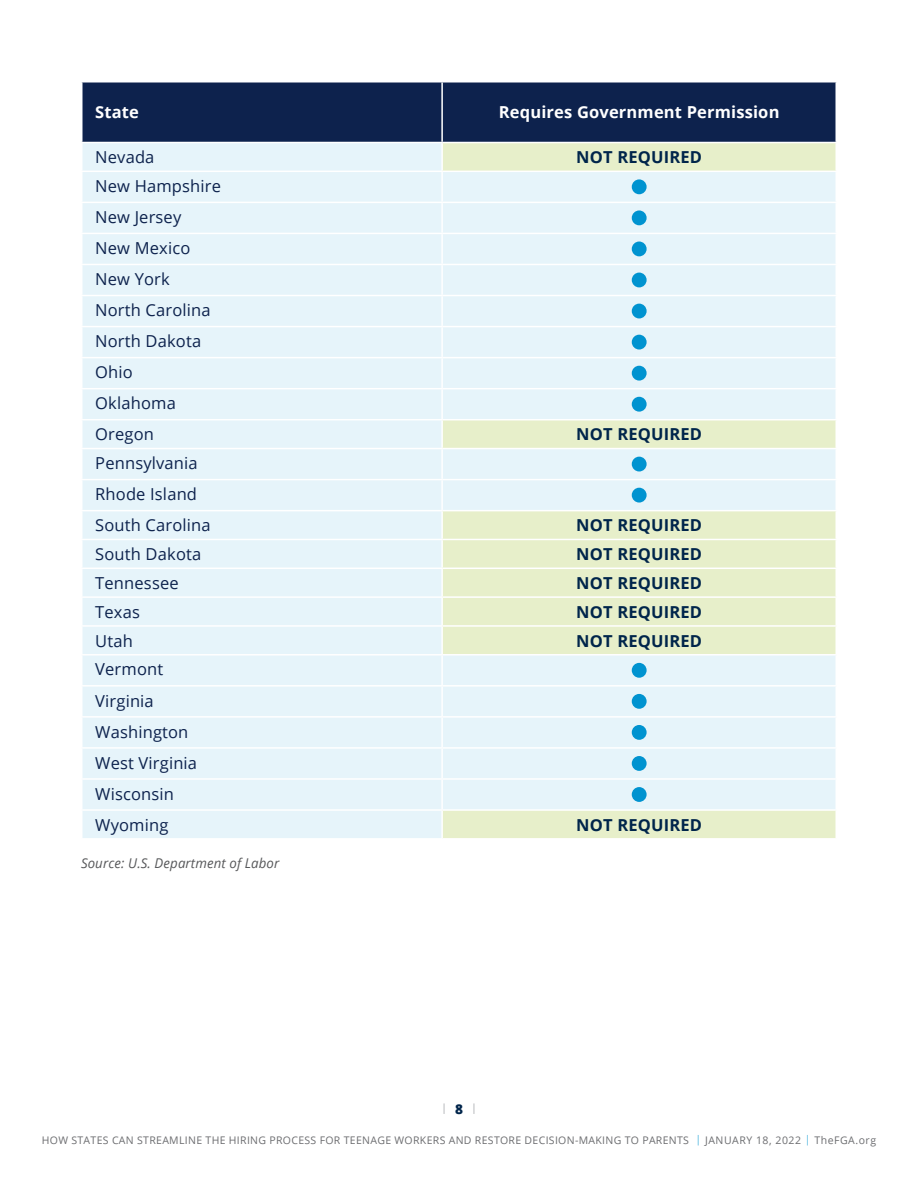
<style>
.page{position:relative;width:918px;height:1188px;background:#fff}
.page>*{position:absolute;margin:0;border:0;box-sizing:border-box;transform-origin:0 0}
.Section_Header{font:16.5px "Open Sans";letter-spacing:.01em;color:#0d224d}
.Section_Header-2{font:700 16.5px "Open Sans";letter-spacing:.01em;color:#00254b}
.Section_Header-3{font:700 16.5px "Open Sans";letter-spacing:.01em;color:#fff}
.Body_Text{font:italic 13.5px "Open Sans";letter-spacing:.01em;color:#57585a}
.t1{font:800 13.5px "Open Sans";color:#00254b}
.t2{font:10.5px "Open Sans";letter-spacing:.03em;color:#6c6d70}
.s1{color:#4db4de}
</style>
<div class="page">
<svg style="left:443px;top:1103px;width:2px;height:11px"></svg>
<svg style="left:473px;top:1103px;width:2px;height:11px"></svg>
<div style="left:82px;top:82px;width:754px;height:60px;background:#0d224d"></div>
<div style="left:82px;top:143px;width:359px;height:695px;background:#e6f4fa"></div>
<svg style="left:443px;top:143px;width:393px;height:695px;background:#e6f2ea"></svg>
<hr style="left:81px;top:171px;width:361px;height:1px;background:#fff">
<hr style="left:441px;top:82px;width:2px;height:60px;background:#fff">
<hr style="left:442px;top:171px;width:395px;height:1px;background:#fff">
<hr style="left:81px;top:202px;width:361px;height:1px;background:#fff">
<hr style="left:442px;top:202px;width:395px;height:1px;background:#fff">
<hr style="left:81px;top:233px;width:361px;height:1px;background:#fff">
<hr style="left:442px;top:233px;width:395px;height:1px;background:#fff">
<hr style="left:81px;top:264px;width:361px;height:1px;background:#fff">
<hr style="left:442px;top:264px;width:395px;height:1px;background:#fff">
<hr style="left:81px;top:295px;width:361px;height:1px;background:#fff">
<hr style="left:442px;top:295px;width:395px;height:1px;background:#fff">
<hr style="left:81px;top:326px;width:361px;height:1px;background:#fff">
<hr style="left:442px;top:326px;width:395px;height:1px;background:#fff">
<hr style="left:81px;top:357px;width:361px;height:1px;background:#fff">
<hr style="left:442px;top:357px;width:395px;height:1px;background:#fff">
<hr style="left:81px;top:388px;width:361px;height:1px;background:#fff">
<hr style="left:442px;top:388px;width:395px;height:1px;background:#fff">
<hr style="left:81px;top:419px;width:361px;height:1px;background:#fff">
<hr style="left:442px;top:419px;width:395px;height:1px;background:#fff">
<hr style="left:81px;top:448px;width:361px;height:1px;background:#fff">
<hr style="left:442px;top:448px;width:395px;height:1px;background:#fff">
<hr style="left:81px;top:479px;width:361px;height:1px;background:#fff">
<hr style="left:442px;top:479px;width:395px;height:1px;background:#fff">
<hr style="left:81px;top:510px;width:361px;height:1px;background:#fff">
<hr style="left:442px;top:510px;width:395px;height:1px;background:#fff">
<hr style="left:81px;top:539px;width:361px;height:1px;background:#fff">
<hr style="left:442px;top:539px;width:395px;height:1px;background:#fff">
<hr style="left:81px;top:568px;width:361px;height:1px;background:#fff">
<hr style="left:442px;top:568px;width:395px;height:1px;background:#fff">
<hr style="left:81px;top:596px;width:361px;height:2px;background:#fff">
<hr style="left:442px;top:596px;width:395px;height:2px;background:#fff">
<hr style="left:81px;top:625px;width:361px;height:2px;background:#fff">
<hr style="left:442px;top:625px;width:395px;height:2px;background:#fff">
<hr style="left:81px;top:654px;width:361px;height:2px;background:#fff">
<hr style="left:442px;top:654px;width:395px;height:2px;background:#fff">
<hr style="left:81px;top:685px;width:361px;height:2px;background:#fff">
<hr style="left:442px;top:685px;width:395px;height:2px;background:#fff">
<hr style="left:81px;top:716px;width:361px;height:2px;background:#fff">
<hr style="left:442px;top:716px;width:395px;height:2px;background:#fff">
<hr style="left:81px;top:747px;width:361px;height:2px;background:#fff">
<hr style="left:442px;top:747px;width:395px;height:2px;background:#fff">
<hr style="left:81px;top:778px;width:361px;height:2px;background:#fff">
<hr style="left:442px;top:778px;width:395px;height:2px;background:#fff">
<hr style="left:81px;top:809px;width:361px;height:2px;background:#fff">
<hr style="left:442px;top:809px;width:395px;height:2px;background:#fff">
<div style="left:632px;top:179px;width:15px;height:15px;background:#0093d0;border-radius:50%"></div>
<div style="left:632px;top:210px;width:15px;height:15px;background:#0093d0;border-radius:50%"></div>
<div style="left:632px;top:242px;width:15px;height:14px;background:#0093d0;border-radius:50%"></div>
<div style="left:632px;top:273px;width:15px;height:14px;background:#0093d0;border-radius:50%"></div>
<div style="left:632px;top:304px;width:15px;height:14px;background:#0093d0;border-radius:50%"></div>
<div style="left:632px;top:335px;width:15px;height:15px;background:#0093d0;border-radius:50%"></div>
<div style="left:632px;top:366px;width:15px;height:15px;background:#0093d0;border-radius:50%"></div>
<div style="left:632px;top:397px;width:15px;height:15px;background:#0093d0;border-radius:50%"></div>
<div style="left:632px;top:457px;width:15px;height:14px;background:#0093d0;border-radius:50%"></div>
<div style="left:632px;top:488px;width:15px;height:15px;background:#0093d0;border-radius:50%"></div>
<div style="left:632px;top:663px;width:15px;height:15px;background:#0093d0;border-radius:50%"></div>
<div style="left:632px;top:694px;width:15px;height:15px;background:#0093d0;border-radius:50%"></div>
<div style="left:632px;top:725px;width:15px;height:15px;background:#0093d0;border-radius:50%"></div>
<div style="left:632px;top:756px;width:15px;height:15px;background:#0093d0;border-radius:50%"></div>
<div style="left:632px;top:787px;width:15px;height:15px;background:#0093d0;border-radius:50%"></div>
<p class="Section_Header-3" style="left:95px;top:101px;width:45px">State</p>
<p class="Section_Header-3" style="left:499px;top:101px;width:282px">Requires Government Permission</p>
<p class="Section_Header" style="left:95px;top:146px;width:61px">Nevada</p>
<p class="Section_Header-2" style="left:576px;top:146px;width:127px">NOT REQUIRED</p>
<p class="Section_Header" style="left:95px;top:175px;width:127px">New Hampshire</p>
<p class="Section_Header" style="left:95px;top:206px;width:88px">New Jersey</p>
<p class="Section_Header" style="left:95px;top:237px;width:97px">New Mexico</p>
<p class="Section_Header" style="left:95px;top:268px;width:76px">New York</p>
<p class="Section_Header" style="left:95px;top:299px;width:117px">North Carolina</p>
<p class="Section_Header" style="left:95px;top:330px;width:108px">North Dakota</p>
<p class="Section_Header" style="left:95px;top:361px;width:39px">Ohio</p>
<p class="Section_Header" style="left:95px;top:392px;width:82px">Oklahoma</p>
<p class="Section_Header" style="left:95px;top:423px;width:60px">Oregon</p>
<p class="Section_Header-2" style="left:576px;top:423px;width:127px">NOT REQUIRED</p>
<p class="Section_Header" style="left:95px;top:452px;width:104px">Pennsylvania</p>
<p class="Section_Header" style="left:95px;top:483px;width:103px">Rhode Island</p>
<p class="Section_Header" style="left:95px;top:514px;width:117px">South Carolina</p>
<p class="Section_Header-2" style="left:576px;top:514px;width:127px">NOT REQUIRED</p>
<p class="Section_Header" style="left:95px;top:543px;width:108px">South Dakota</p>
<p class="Section_Header-2" style="left:576px;top:543px;width:127px">NOT REQUIRED</p>
<p class="Section_Header" style="left:95px;top:572px;width:85px">Tennessee</p>
<p class="Section_Header-2" style="left:576px;top:571px;width:127px">NOT REQUIRED</p>
<p class="Section_Header" style="left:95px;top:601px;width:46px">Texas</p>
<p class="Section_Header-2" style="left:576px;top:600px;width:127px">NOT REQUIRED</p>
<p class="Section_Header" style="left:95px;top:629px;width:39px">Utah</p>
<p class="Section_Header-2" style="left:576px;top:629px;width:127px">NOT REQUIRED</p>
<p class="Section_Header" style="left:95px;top:658px;width:70px">Vermont</p>
<p class="Section_Header" style="left:95px;top:689px;width:60px">Virginia</p>
<p class="Section_Header" style="left:95px;top:720px;width:95px">Washington</p>
<p class="Section_Header" style="left:95px;top:751px;width:103px">West Virginia</p>
<p class="Section_Header" style="left:95px;top:782px;width:80px">Wisconsin</p>
<p class="Section_Header" style="left:95px;top:813px;width:75px">Wyoming</p>
<p class="Section_Header-2" style="left:576px;top:813px;width:127px">NOT REQUIRED</p>
<p class="Body_Text" style="left:81px;top:854px;width:200px">Source: U.S. Department of Labor</p>
<p class="t1" style="left:455px;top:1099px;width:9px">8</p>
<p class="t2" style="left:42px;top:1133px;width:836px">HOW STATES CAN STREAMLINE THE HIRING PROCESS FOR TEENAGE WORKERS AND RESTORE DECISION-MAKING TO PARENTS <span class="s1">|</span> JANUARY 18, 2022 <span class="s1">|</span> TheFGA.org</p>
</div>
